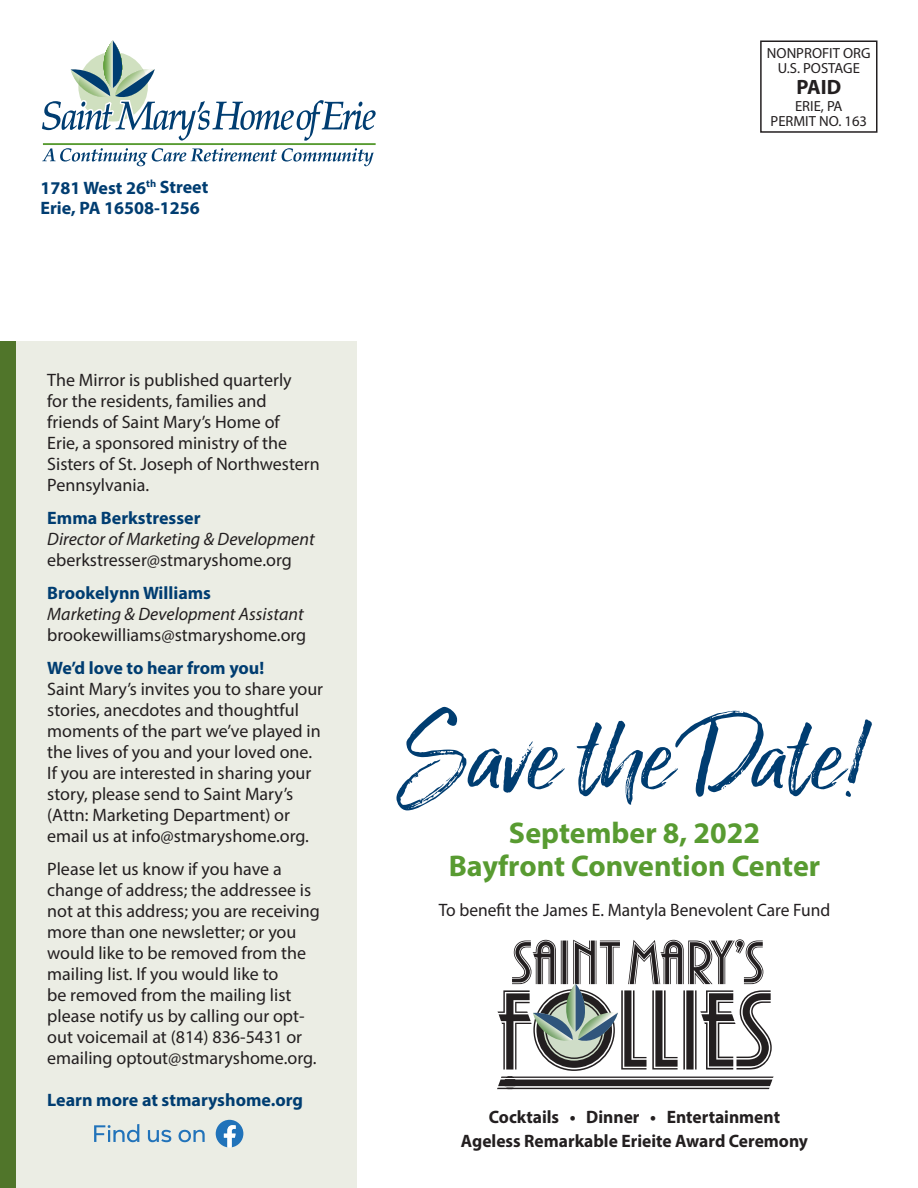
<style>
.page{position:relative;width:918px;height:1188px;background:#fff}
.page>*{position:absolute;margin:0;border:0;box-sizing:border-box;transform-origin:0 0}
.t1{font:120px "Lucky Fellas";color:#003d71}
.t2{font:118.5px "Plaza EF Inline";color:#231f20}
.t3{font:65.4px "Plaza EF Inline";letter-spacing:.005em;color:#231f20}
.t4{font:700 30px "Myriad Pro";color:#589b31}
.t5{font:700 20.85px "Myriad Pro";color:#231f20}
.t6{font:18px/21px "Myriad Pro";color:#231f20}
.t7{font:700 18px "Myriad Pro";color:#003d71}
.t8{font:700 18px "Myriad Pro";color:#231f20}
.t9{font:italic 18px "Myriad Pro";color:#231f20}
.t10{font:14.7px "Myriad Pro";color:#231f20}
</style>
<div class="page">
<div style="left:0;top:341px;width:356px;height:847px;background:#ebede4"></div>
<div style="left:0;top:341px;width:16px;height:847px;background:#50752a"></div>
<svg style="left:42px;top:40px;width:334px;height:126px"></svg>
<hr style="left:43px;top:143px;width:333px;height:2px;background:#589b31">
<div style="left:760px;top:40px;width:118px;height:93px;border:2px solid #231f20"></div>
<svg style="left:216px;top:1120px;width:27px;height:27px"></svg>
<svg style="left:94px;top:1124px;width:45px;height:18px"></svg>
<svg style="left:148px;top:1130px;width:23px;height:12px"></svg>
<svg style="left:179px;top:1130px;width:26px;height:12px"></svg>
<div style="left:541px;top:995px;width:70px;height:71px;background:#cfddc8;border-radius:50%"></div>
<svg style="left:497px;top:1077px;width:277px;height:12px;background:#5f5c5d"></svg>
<svg style="left:533px;top:984px;width:85px;height:60px"></svg>
<p class="t7" style="left:40px;top:176px;width:169px">1781 West 26<sup>th</sup> Street</p>
<p class="t7" style="left:40px;top:197px;width:161px">Erie, PA 16508-1256</p>
<p class="t6" style="left:47px;top:369px;width:274px">The Mirror is published quarterly<br>for the residents, families and friends of Saint Mary’s Home of<br>Erie, a sponsored ministry of the<br>Sisters of St. Joseph of Northwestern<br>Pennsylvania.</p>
<p class="t7" style="left:47px;top:507px;width:155px">Emma Berkstresser</p>
<p class="t9" style="left:47px;top:528px;width:269px">Director of Marketing &amp; Development</p>
<p class="t6" style="left:47px;top:550px;width:246px">eberkstresser@stmaryshome.org</p>
<p class="t7" style="left:47px;top:582px;width:165px">Brookelynn Williams</p>
<p class="t9" style="left:47px;top:603px;width:258px">Marketing &amp; Development Assistant</p>
<p class="t6" style="left:47px;top:625px;width:261px">brookewilliams@stmaryshome.org</p>
<p class="t7" style="left:47px;top:657px;width:219px">We’d love to hear from you!</p>
<p class="t6" style="left:47px;top:679px;width:277px">Saint Mary’s invites you to share your stories, anecdotes and thoughtful moments of the part we’ve played in the lives of you and your loved one.<br>If you are interested in sharing your story, please send to Saint Mary’s (Attn: Marketing Department) or email us at info@stmaryshome.org.</p>
<p class="t6" style="left:47px;top:859px;width:274px">Please let us know if you have a change of address; the addressee is not at this address; you are receiving more than one newsletter; or you would like to be removed from the mailing list. If you would like to<br>be removed from the mailing list please notify us by calling our opt&shy;out voicemail at (814) 836-5431 or emailing optout@stmaryshome.org.</p>
<p class="t7" style="left:47px;top:1089px;width:257px">Learn more at stmaryshome.org</p>
<p class="t10" style="left:767px;top:44px;width:105px">NONPROFIT ORG</p>
<p class="t10" style="left:778px;top:59px;width:84px">U.S. POSTAGE</p>
<p class="t5" style="left:796px;top:73px;width:46px">PAID</p>
<p class="t10" style="left:795px;top:97px;width:49px">ERIE, PA</p>
<p class="t10" style="left:771px;top:112px;width:98px">PERMIT NO. 163</p>
<p class="t1" style="left:396px;top:691px;width:476px">Save the Date!</p>
<p class="t4" style="left:509px;top:813px;width:253px">September 8, 2022</p>
<p class="t4" style="left:449px;top:846px;width:373px">Bayfront Convention Center</p>
<p class="t6" style="left:439px;top:900px;width:393px">To benefit the James E. Mantyla Benevolent Care Fund</p>
<p class="t3" style="left:511px;top:926px;width:255px">SAINT MARY’S</p>
<p class="t2" style="left:498px;top:965px;width:277px">FOLLIES</p>
<p class="t8" style="left:489px;top:1106px;width:293px">Cocktails • Dinner • Entertainment</p>
<p class="t8" style="left:461px;top:1130px;width:349px">Ageless Remarkable Erieite Award Ceremony</p>
</div>
